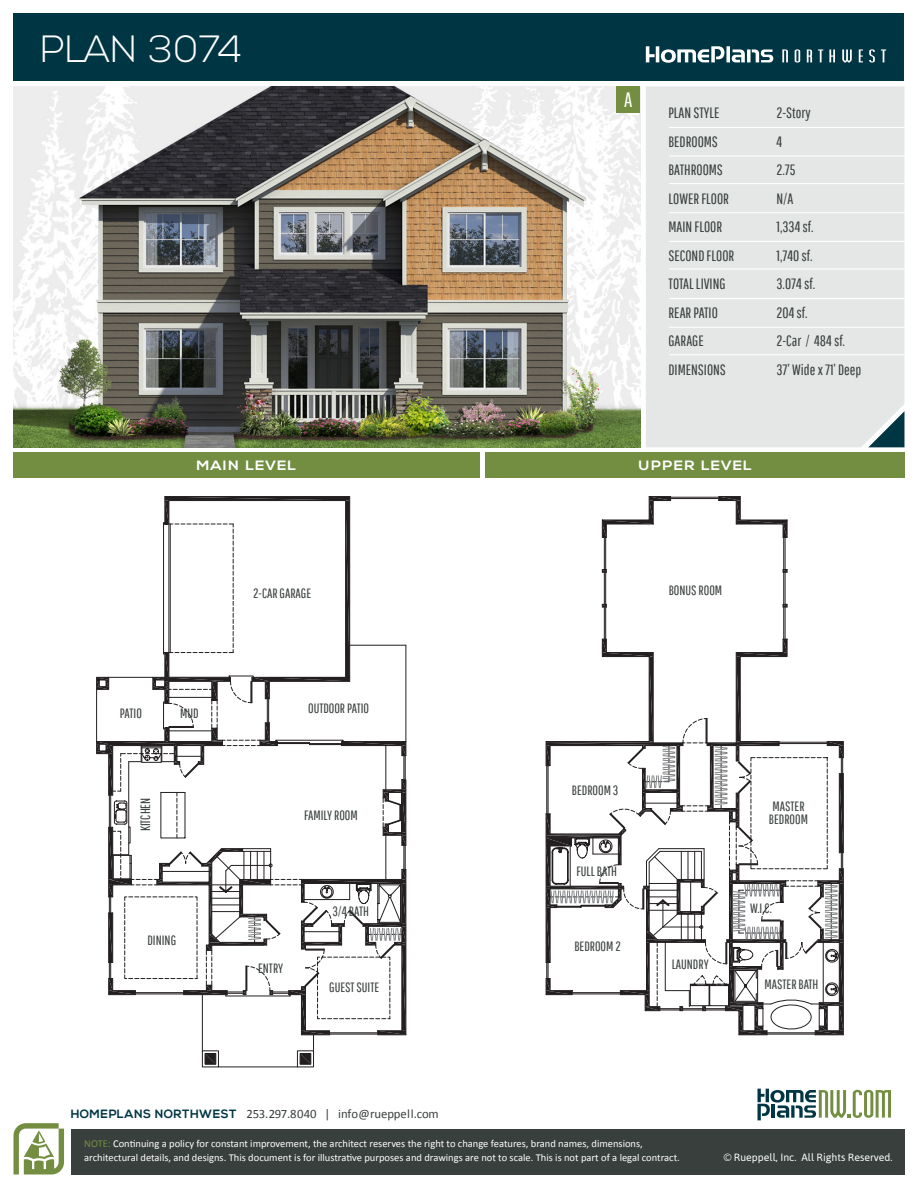
<style>
.page{position:relative;width:918px;height:1188px;background:#fff}
.page>*{position:absolute;margin:0;border:0;box-sizing:border-box;transform-origin:0 0}
.t1{font:300 37.95px "Nexa";color:#fff}
.t2{font:20.85px "Pathway Gothic One";color:#fff}
.t3{font:15px "Pathway Gothic One";color:#393f3d}
.t4{font:13.5px "Pathway Gothic One";color:#393f3d}
.t5{font:700 13.5px "Nexa";letter-spacing:.08em;color:#fff;scale:1.11 1}
.t6{font:700 13.5px "Nexa";letter-spacing:.06em;color:#fff;scale:1.11 1}
.t7{font:12.75px "Calibri";color:#393f3d}
.t8{font:10.5px/13.5px "Calibri";color:#fff}
.t9{font:10.5px "Asap";color:#fff}
.s1{font-family:"Nexa";font-weight:700;font-size:12px;color:#003644}
.s2{color:#738e41}
</style>
<div class="page">
<div style="left:14px;top:14px;width:890px;height:67px;background:#003644"></div>
<div style="left:71px;top:1129px;width:833px;height:45px;background:#393f3d"></div>
<svg style="left:14px;top:1123px;width:50px;height:52px"></svg>
<svg style="left:758px;top:1089px;width:133px;height:31px"></svg>
<div style="left:646px;top:86px;width:258px;height:361px;background:#e5e7e7"></div>
<hr style="left:669px;top:127px;width:240px;height:1px;background:#fff">
<hr style="left:669px;top:156px;width:240px;height:1px;background:#fff">
<hr style="left:669px;top:183px;width:236px;height:1px;background:#fff">
<img style="left:14px;top:86px;width:626px;height:361px">
<svg style="left:868px;top:411px;width:36px;height:36px"></svg>
<div style="left:616px;top:86px;width:24px;height:27px;background:#738e41"></div>
<hr style="left:669px;top:212px;width:240px;height:1px;background:#fff">
<hr style="left:669px;top:241px;width:240px;height:1px;background:#fff">
<hr style="left:669px;top:268px;width:236px;height:1px;background:#fff">
<hr style="left:669px;top:298px;width:240px;height:1px;background:#fff">
<hr style="left:669px;top:327px;width:240px;height:1px;background:#fff">
<hr style="left:669px;top:354px;width:236px;height:1px;background:#fff">
<div style="left:485px;top:453px;width:419px;height:25px;background:#738e41"></div>
<div style="left:14px;top:453px;width:466px;height:25px;background:#738e41"></div>
<svg style="left:818px;top:49px;width:5px;height:13px"></svg>
<svg style="left:842px;top:49px;width:10px;height:13px"></svg>
<svg style="left:869px;top:49px;width:6px;height:14px"></svg>
<svg style="left:795px;top:49px;width:5px;height:14px"></svg>
<svg style="left:807px;top:49px;width:5px;height:13px"></svg>
<svg style="left:829px;top:49px;width:6px;height:13px"></svg>
<svg style="left:859px;top:49px;width:4px;height:13px"></svg>
<svg style="left:782px;top:49px;width:6px;height:13px"></svg>
<svg style="left:881px;top:49px;width:5px;height:13px"></svg>
<svg style="left:646px;top:46px;width:127px;height:17px"></svg>
<div style="left:96px;top:677px;width:13px;height:13px;border:1px solid #231f20"></div>
<hr style="left:96px;top:689px;width:1px;height:53px;background:#231f20">
<div style="left:96px;top:741px;width:13px;height:13px;border:1px solid #231f20"></div>
<svg style="left:97px;top:496px;width:310px;height:572px"></svg>
<svg style="left:545px;top:496px;width:299px;height:540px"></svg>
<svg style="left:551px;top:746px;width:286px;height:193px"></svg>
<p class="t1" style="left:40px;top:28px;width:203px">PLAN 3074</p>
<p class="t2" style="left:624px;top:87px;width:10px">A</p>
<p class="t3" style="left:669px;top:104px;width:53px">PLAN STYLE</p>
<p class="t3" style="left:777px;top:104px;width:36px">2-Story</p>
<p class="t3" style="left:669px;top:132px;width:51px">BEDROOMS</p>
<p class="t3" style="left:777px;top:132px;width:7px">4</p>
<p class="t3" style="left:669px;top:161px;width:56px">BATHROOMS</p>
<p class="t3" style="left:777px;top:161px;width:21px">2.75</p>
<p class="t3" style="left:669px;top:189px;width:62px">LOWER FLOOR</p>
<p class="t3" style="left:777px;top:189px;width:19px">N/A</p>
<p class="t3" style="left:669px;top:218px;width:55px">MAIN FLOOR</p>
<p class="t3" style="left:777px;top:218px;width:39px">1,334 sf.</p>
<p class="t3" style="left:669px;top:246px;width:67px">SECOND FLOOR</p>
<p class="t3" style="left:777px;top:246px;width:37px">1,740 sf.</p>
<p class="t3" style="left:669px;top:275px;width:59px">TOTAL LIVING</p>
<p class="t3" style="left:777px;top:275px;width:40px">3.074 sf.</p>
<p class="t3" style="left:669px;top:303px;width:51px">REAR PATIO</p>
<p class="t3" style="left:777px;top:303px;width:33px">204 sf.</p>
<p class="t3" style="left:669px;top:332px;width:37px">GARAGE</p>
<p class="t3" style="left:777px;top:332px;width:70px">2-Car / 484 sf.</p>
<p class="t3" style="left:669px;top:360px;width:59px">DIMENSIONS</p>
<p class="t3" style="left:777px;top:360px;width:86px">37’ Wide x 71’ Deep</p>
<p class="t6" style="left:197px;top:457px;width:91px">MAIN LEVEL</p>
<p class="t5" style="left:638px;top:457px;width:104px">UPPER LEVEL</p>
<p class="t4" style="left:120px;top:705px;width:23px">PATIO</p>
<p class="t4" style="left:180px;top:705px;width:20px">MUD</p>
<p class="t4" style="left:253px;top:585px;width:60px">2-CAR GARAGE</p>
<p class="t4" style="left:308px;top:700px;width:62px">OUTDOOR PATIO</p>
<p class="t4" style="left:137px;top:831px;width:35px;rotate:-90deg">KITCHEN</p>
<p class="t4" style="left:304px;top:807px;width:55px">FAMILY ROOM</p>
<p class="t4" style="left:148px;top:932px;width:30px">DINING</p>
<p class="t4" style="left:258px;top:960px;width:27px">ENTRY</p>
<p class="t4" style="left:332px;top:903px;width:38px">3/4 BATH</p>
<p class="t4" style="left:329px;top:980px;width:52px">GUEST SUITE</p>
<p class="t4" style="left:669px;top:582px;width:55px">BONUS ROOM</p>
<p class="t4" style="left:572px;top:782px;width:48px">BEDROOM 3</p>
<p class="t4" style="left:576px;top:863px;width:42px">FULL BATH</p>
<p class="t4" style="left:574px;top:938px;width:48px">BEDROOM 2</p>
<p class="t4" style="left:672px;top:956px;width:39px">LAUNDRY</p>
<p class="t4" style="left:772px;top:798px;width:34px">MASTER</p>
<p class="t4" style="left:769px;top:811px;width:41px">BEDROOM</p>
<p class="t4" style="left:750px;top:900px;width:23px">W.I.C.</p>
<p class="t4" style="left:764px;top:976px;width:56px">MASTER BATH</p>
<p class="t7" style="left:71px;top:1106px;width:370px"><span class="s1">HOMEPLANS NORTHWEST</span> 253.297.8040 | info@rueppell.com</p>
<p class="t8" style="left:84px;top:1137px;width:597px"><span class="s2">NOTE:</span> Continuing a policy for constant improvement, the architect reserves the right to change features, brand names, dimensions, architectural details, and designs. This document is for illustrative purposes and drawings are not to scale. This is not part of a legal contract.</p>
<p class="t9" style="left:724px;top:1151px;width:170px">© Rueppell, Inc. All Rights Reserved.</p>
</div>
